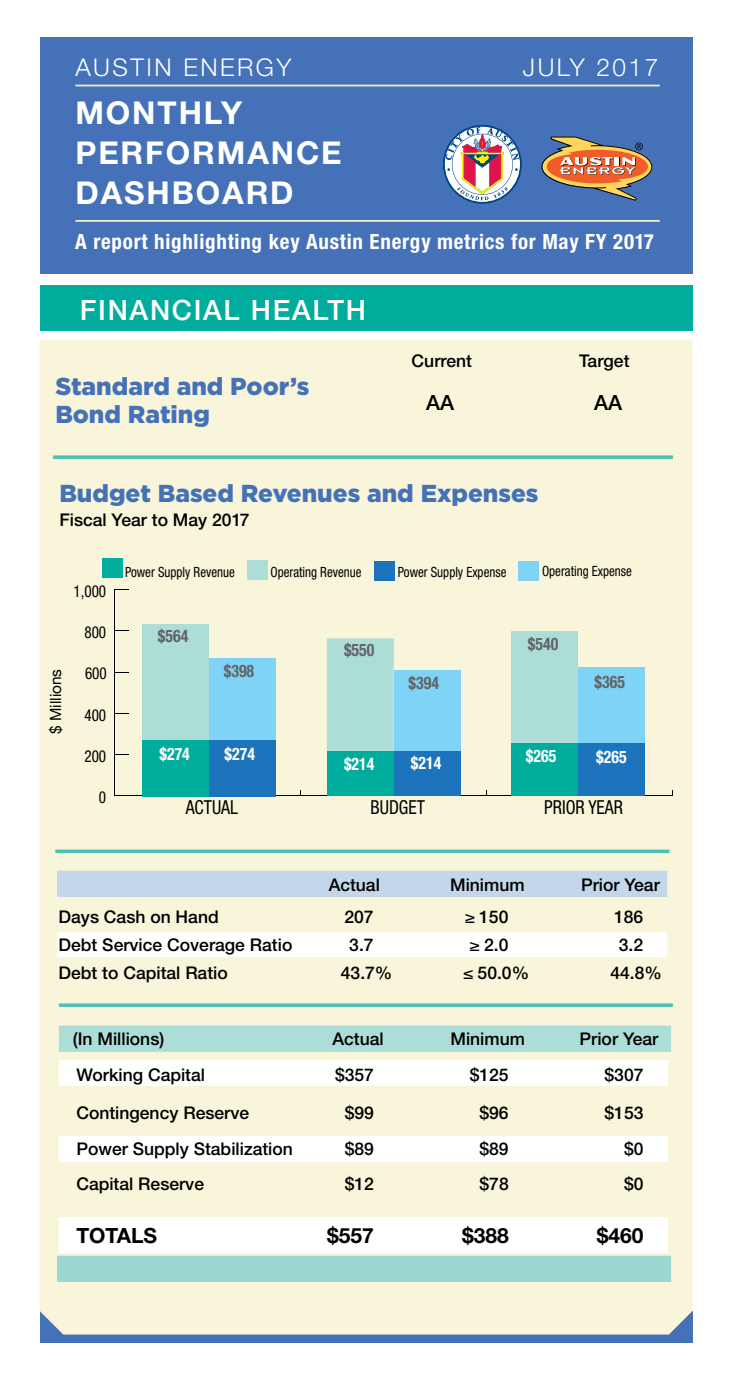
<style>
.page{position:relative;width:731px;height:1386px;background:#fff}
.page>*{position:absolute;margin:0;border:0;box-sizing:border-box;transform-origin:0 0}
.t1{font:700 31.5px/40.2px "Helvetica Neue";letter-spacing:.06em;color:#fff}
.t2{font:500 28px "Helvetica Neue";letter-spacing:.06em;color:#fff}
.t3{font:900 24.5px/28px "Gotham";color:#4471b8}
.t4{font:300 24.5px "Helvetica Neue";letter-spacing:.1em;color:#fff}
.t5{font:700 condensed 21px "Helvetica Neue";letter-spacing:.035em;color:#fff}
.t6{font:700 21px "Helvetica Neue";color:#000}
.t7{font:500 21px "Helvetica Neue";color:#000}
.t8{font:condensed 19.25px "Helvetica Neue";color:#000;scale:.92 1}
.t9{font:500 17.5px "Helvetica Neue";color:#000}
.t10{font:700 condensed 17.32px "Helvetica Neue";color:#fff;scale:.92 1}
.t11{font:700 condensed 17.32px "Helvetica Neue";color:#636466;scale:.92 1}
.t12{font:condensed 16.45px "Helvetica Neue";color:#000;scale:.92 1}
.t13{font:15.4px "Helvetica Neue";color:#000}
.t14{font:condensed 14.17px "Helvetica Neue";color:#000;scale:.92 1}
.s1{font-family:"Helvetica";font-weight:400}
</style>
<div class="page">
<div style="left:40px;top:1311px;width:652px;height:32px;background:#4471b8"></div>
<div style="left:40px;top:340px;width:652px;height:995px;background:#f9f5da"></div>
<div style="left:57px;top:871px;width:610px;height:26px;background:#c4d6ea"></div>
<div style="left:57px;top:932px;width:610px;height:25px;background:#fff"></div>
<div style="left:59px;top:1061px;width:608px;height:25px;background:#fff"></div>
<div style="left:59px;top:1137px;width:608px;height:25px;background:#fff"></div>
<div style="left:59px;top:1218px;width:608px;height:35px;background:#fff"></div>
<div style="left:40px;top:38px;width:652px;height:236px;background:#4471b8"></div>
<svg style="left:541px;top:137px;width:111px;height:64px"></svg>
<svg style="left:443px;top:125px;width:78px;height:78px"></svg>
<hr style="left:75px;top:85px;width:585px;height:1px;background:#f6f0c6">
<hr style="left:75px;top:220px;width:585px;height:2px;background:#f6f0c6">
<div style="left:40px;top:285px;width:652px;height:46px;background:#00ad9d"></div>
<hr style="left:115px;top:795px;width:557px;height:1px;background:#000">
<hr style="left:115px;top:590px;width:1px;height:206px;background:#000">
<svg style="left:115px;top:791px;width:14px;height:4px"></svg>
<svg style="left:116px;top:754px;width:13px;height:1px"></svg>
<svg style="left:116px;top:713px;width:13px;height:1px"></svg>
<svg style="left:116px;top:672px;width:13px;height:1px"></svg>
<svg style="left:115px;top:631px;width:14px;height:1px"></svg>
<svg style="left:115px;top:589px;width:14px;height:1px"></svg>
<div style="left:518px;top:561px;width:21px;height:19px;background:#7ed3f7"></div>
<div style="left:209px;top:658px;width:66px;height:82px;background:#7ed3f7"></div>
<div style="left:394px;top:671px;width:67px;height:81px;background:#7ed3f7"></div>
<div style="left:578px;top:668px;width:67px;height:75px;background:#7ed3f7"></div>
<div style="left:374px;top:561px;width:21px;height:19px;background:#1c75bc"></div>
<div style="left:209px;top:740px;width:66px;height:57px;background:#1c75bc"></div>
<div style="left:393px;top:752px;width:67px;height:44px;background:#1c75bc"></div>
<div style="left:578px;top:743px;width:67px;height:53px;background:#1c75bc"></div>
<div style="left:247px;top:560px;width:21px;height:19px;background:#adddd7"></div>
<div style="left:142px;top:624px;width:67px;height:116px;background:#adddd7"></div>
<div style="left:327px;top:638px;width:67px;height:114px;background:#adddd7"></div>
<div style="left:511px;top:632px;width:67px;height:111px;background:#adddd7"></div>
<div style="left:102px;top:558px;width:20px;height:20px;background:#00ad9d"></div>
<div style="left:142px;top:740px;width:67px;height:57px;background:#00ad9d"></div>
<div style="left:327px;top:752px;width:67px;height:44px;background:#00ad9d"></div>
<div style="left:511px;top:743px;width:67px;height:53px;background:#00ad9d"></div>
<svg style="left:53px;top:455px;width:620px;height:4px;background:#61c7ba"></svg>
<hr style="left:55px;top:850px;width:614px;height:3px;background:#4cc1b6">
<svg style="left:59px;top:1003px;width:614px;height:4px;background:#61c7ba"></svg>
<div style="left:59px;top:1026px;width:612px;height:26px;background:#adddd8"></div>
<div style="left:57px;top:1256px;width:614px;height:26px;background:#9cd7d1"></div>
<h3 class="t4" style="left:75px;top:53px;width:217px">AUSTIN ENERGY</h3>
<h3 class="t4" style="left:523px;top:53px;width:137px">JULY 2017</h3>
<h1 class="t1" style="left:75px;top:92px;width:268px">MONTHLY<br>PERFORMANCE<br>DASHBOARD</h1>
<p class="t5" style="left:75px;top:229px;width:580px">A report highlighting key Austin Energy metrics for May FY 2017</p>
<h2 class="t2" style="left:80px;top:293px;width:288px">FINANCIAL HEALTH</h2>
<h3 class="t3" style="left:55px;top:372px;width:255px">Standard and Poor’s<br>Bond Rating</h3>
<p class="t9" style="left:412px;top:350px;width:62px">Current</p>
<p class="t9" style="left:579px;top:350px;width:52px">Target</p>
<p class="t7" style="left:426px;top:390px;width:30px">AA</p>
<p class="t7" style="left:594px;top:390px;width:30px">AA</p>
<h3 class="t3" style="left:59px;top:479px;width:480px">Budget Based Revenues and Expenses</h3>
<p class="t9" style="left:59px;top:509px;width:192px">Fiscal Year to May 2017</p>
<p class="t13" style="left:47px;top:734px;width:67px;rotate:-90deg">$ Millions</p>
<p class="t12" style="left:73px;top:582px;width:37px">1,000</p>
<p class="t12" style="left:84px;top:623px;width:25px">800</p>
<p class="t12" style="left:85px;top:664px;width:25px">600</p>
<p class="t12" style="left:84px;top:705px;width:25px">400</p>
<p class="t12" style="left:84px;top:747px;width:25px">200</p>
<p class="t12" style="left:99px;top:788px;width:9px">0</p>
<p class="t14" style="left:125px;top:564px;width:121px">Power Supply Revenue</p>
<p class="t14" style="left:270px;top:564px;width:100px">Operating Revenue</p>
<p class="t14" style="left:398px;top:564px;width:120px">Power Supply Expense</p>
<p class="t14" style="left:542px;top:563px;width:99px">Operating Expense</p>
<p class="t11" style="left:158px;top:625px;width:35px">$564</p>
<p class="t10" style="left:159px;top:744px;width:35px">$274</p>
<p class="t11" style="left:224px;top:661px;width:35px">$398</p>
<p class="t10" style="left:224px;top:744px;width:35px">$274</p>
<p class="t11" style="left:344px;top:639px;width:35px">$550</p>
<p class="t11" style="left:408px;top:672px;width:35px">$394</p>
<p class="t10" style="left:344px;top:753px;width:35px">$214</p>
<p class="t10" style="left:411px;top:753px;width:35px">$214</p>
<p class="t11" style="left:528px;top:633px;width:35px">$540</p>
<p class="t11" style="left:594px;top:671px;width:35px">$365</p>
<p class="t10" style="left:526px;top:745px;width:35px">$265</p>
<p class="t10" style="left:596px;top:746px;width:35px">$265</p>
<p class="t8" style="left:186px;top:796px;width:58px">ACTUAL</p>
<p class="t8" style="left:370px;top:796px;width:61px">BUDGET</p>
<p class="t8" style="left:544px;top:796px;width:87px">PRIOR YEAR</p>
<p class="t9" style="left:329px;top:875px;width:53px">Actual</p>
<p class="t9" style="left:450px;top:875px;width:76px">Minimum</p>
<p class="t9" style="left:581px;top:875px;width:80px">Prior Year</p>
<p class="t9" style="left:59px;top:906px;width:162px">Days Cash on Hand</p>
<p class="t9" style="left:344px;top:906px;width:31px">207</p>
<p class="t9" style="left:465px;top:906px;width:45px"><span class="s1">≥</span> 150</p>
<p class="t9" style="left:614px;top:906px;width:31px">186</p>
<p class="t9" style="left:59px;top:934px;width:235px">Debt Service Coverage Ratio</p>
<p class="t9" style="left:349px;top:934px;width:26px">3.7</p>
<p class="t9" style="left:470px;top:934px;width:40px"><span class="s1">≥</span> 2.0</p>
<p class="t9" style="left:619px;top:934px;width:26px">3.2</p>
<p class="t9" style="left:59px;top:962px;width:171px">Debt to Capital Ratio</p>
<p class="t9" style="left:341px;top:962px;width:53px">43.7%</p>
<p class="t9" style="left:463px;top:962px;width:68px"><span class="s1">≤</span> 50.0%</p>
<p class="t9" style="left:610px;top:962px;width:53px">44.8%</p>
<p class="t9" style="left:73px;top:1029px;width:93px">(In Millions)</p>
<p class="t9" style="left:332px;top:1029px;width:53px">Actual</p>
<p class="t9" style="left:450px;top:1029px;width:76px">Minimum</p>
<p class="t9" style="left:579px;top:1029px;width:80px">Prior Year</p>
<p class="t9" style="left:76px;top:1064px;width:130px">Working Capital</p>
<p class="t9" style="left:335px;top:1064px;width:40px">$357</p>
<p class="t9" style="left:470px;top:1064px;width:40px">$125</p>
<p class="t9" style="left:604px;top:1064px;width:40px">$307</p>
<p class="t9" style="left:76px;top:1103px;width:174px">Contingency Reserve</p>
<p class="t9" style="left:345px;top:1103px;width:31px">$99</p>
<p class="t9" style="left:479px;top:1103px;width:31px">$96</p>
<p class="t9" style="left:604px;top:1103px;width:40px">$153</p>
<p class="t9" style="left:76px;top:1138px;width:218px">Power Supply Stabilization</p>
<p class="t9" style="left:345px;top:1138px;width:31px">$89</p>
<p class="t9" style="left:479px;top:1138px;width:31px">$89</p>
<p class="t9" style="left:624px;top:1138px;width:21px">$0</p>
<p class="t9" style="left:76px;top:1173px;width:129px">Capital Reserve</p>
<p class="t9" style="left:345px;top:1173px;width:31px">$12</p>
<p class="t9" style="left:479px;top:1173px;width:31px">$78</p>
<p class="t9" style="left:624px;top:1173px;width:21px">$0</p>
<p class="t6" style="left:76px;top:1222px;width:82px">TOTALS</p>
<p class="t6" style="left:327px;top:1222px;width:48px">$557</p>
<p class="t6" style="left:462px;top:1222px;width:48px">$388</p>
<p class="t6" style="left:597px;top:1222px;width:48px">$460</p>
</div>
